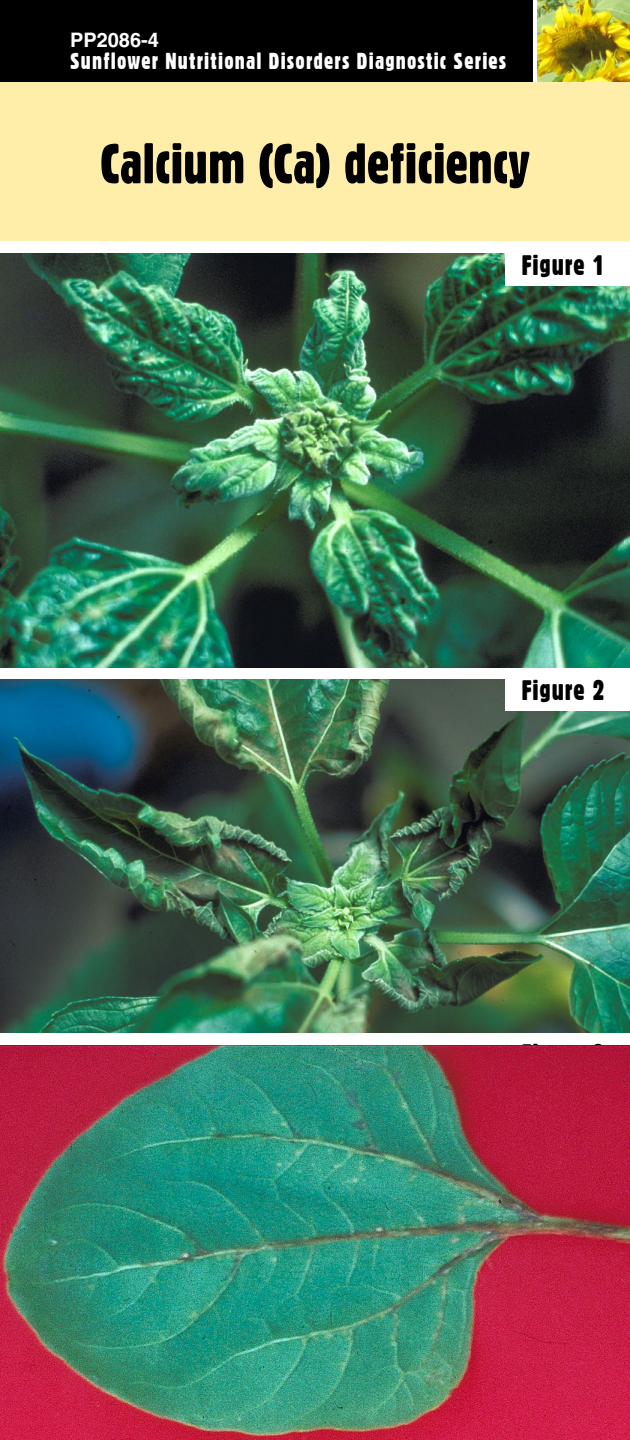
<style>
.page{position:relative;width:630px;height:1440px;background:#fff}
.page>*{position:absolute;margin:0;border:0;box-sizing:border-box;transform-origin:0 0}
.Disorder_name{font:55px "Gothic 821 Condensed BT";color:#000}
.Body_text{font:27.5px "Gothic 821 Condensed BT";letter-spacing:.03em;color:#000}
.Body_text-2{font:22.5px "Gothic 821 Condensed BT";letter-spacing:.05em;color:#fff}
.Body_text-3{font:700 20px "Helvetica LT Std";color:#fff}
</style>
<div class="page">
<div style="left:0;top:0;width:532px;height:82px;background:#000"></div>
<img style="left:538px;top:0;width:92px;height:82px">
<div style="left:0;top:82px;width:630px;height:159px;background:#fea"></div>
<img style="left:0;top:254px;width:630px;height:413px">
<img style="left:0;top:680px;width:630px;height:353px">
<div style="left:506px;top:247px;width:124px;height:39px;background:#fff"></div>
<div style="left:506px;top:672px;width:124px;height:38px;background:#fff"></div>
<img style="left:0;top:1045px;width:630px;height:395px">
<p class="Body_text-3" style="left:70px;top:28px;width:90px">PP2086-4</p>
<p class="Body_text-2" style="left:70px;top:48px;width:438px">Sunflower Nutritional Disorders Diagnostic Series</p>
<p class="Disorder_name" style="left:100px;top:130px;width:431px">Calcium (Ca) deficiency</p>
<p class="Body_text" style="left:522px;top:249px;width:85px">Figure 1</p>
<p class="Body_text" style="left:522px;top:674px;width:85px">Figure 2</p>
</div>
